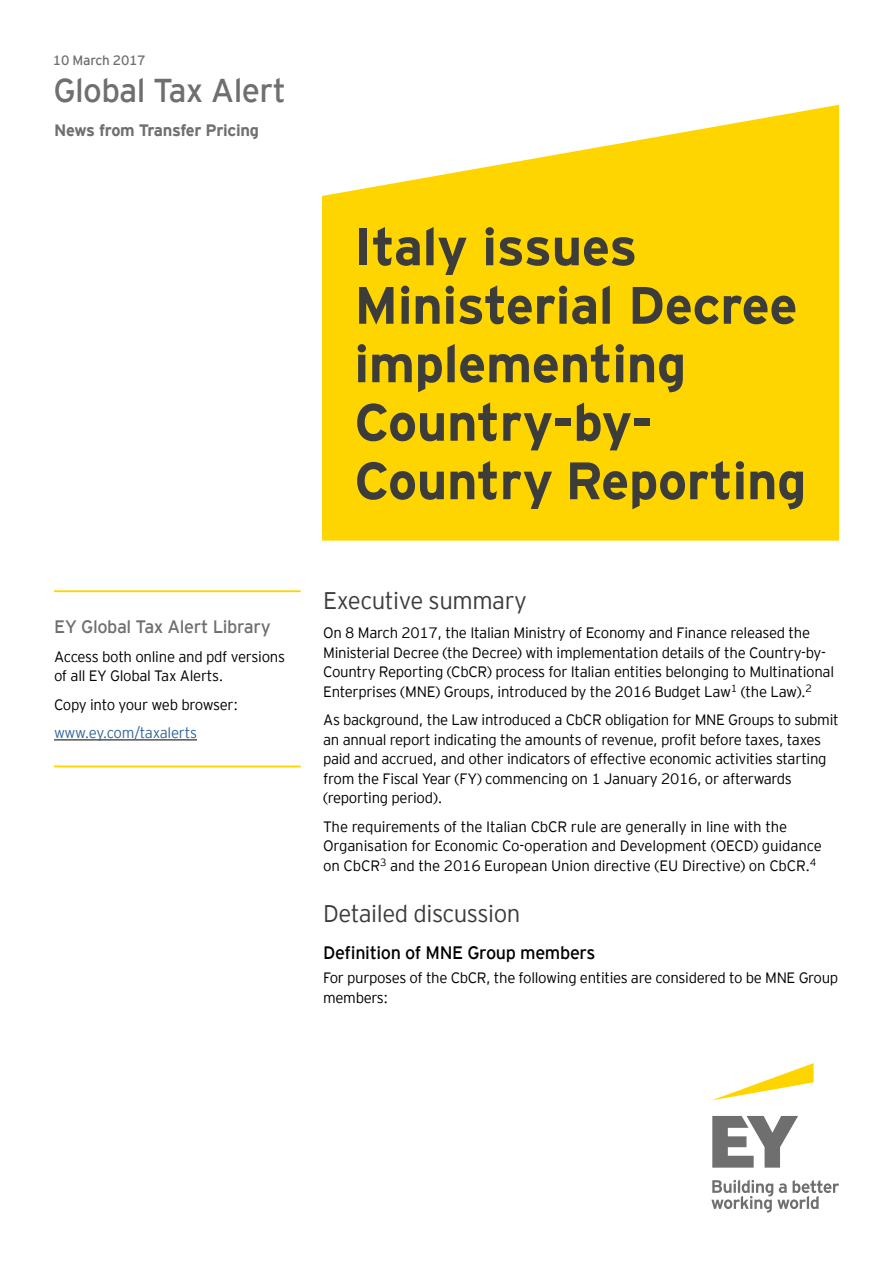
<style>
.page{position:relative;width:893px;height:1263px;background:#fff}
.page>*{position:absolute;margin:0;border:0;box-sizing:border-box;transform-origin:0 0}
.t1{font:700 52.5px/58.5px "EY Interstate";letter-spacing:-.01em;color:#3c3c3b}
.t2{font:33px "EY Interstate";letter-spacing:-.02em;color:#706f6f}
.t3{font:300 24px "EY Interstate";letter-spacing:-.02em;color:#3c3c3b}
.t4{font:18px "EY Interstate";letter-spacing:-.02em;color:#000}
.t5{font:18px "EY Interstate";letter-spacing:-.025em;color:#706f6f}
.t6{font:700 16.5px "EY Interstate";letter-spacing:-.02em;color:#706f6f}
.t7{font:300 15px/19.5px "EY Interstate";letter-spacing:-.02em;color:#000}
.t8{font:300 15px "EY Interstate";letter-spacing:-.02em;color:#369}
.t9{font:13.5px "EY Interstate";letter-spacing:-.02em;color:#706f6f}
</style>
<div class="page">
<svg style="left:322px;top:105px;width:517px;height:436px;fill:#ffd500"></svg>
<hr style="left:54px;top:590px;width:247px;height:2px;background:#ffd500">
<hr style="left:54px;top:740px;width:143px;height:1px;background:#000">
<hr style="left:54px;top:765px;width:247px;height:2px;background:#ffd500">
<svg style="left:713px;top:1063px;width:101px;height:37px"></svg>
<svg style="left:711px;top:1116px;width:128px;height:96px"></svg>
<p class="t9" style="left:53px;top:50px;width:94px">10 March 2017</p>
<h2 class="t2" style="left:53px;top:67px;width:234px">Global Tax Alert</h2>
<p class="t6" style="left:54px;top:118px;width:206px">News from Transfer Pricing</p>
<p class="t5" style="left:54px;top:614px;width:218px">EY Global Tax Alert Library</p>
<p class="t7" style="left:54px;top:646px;width:233px">Access both online and pdf versions of all EY Global Tax Alerts.</p>
<p class="t7" style="left:54px;top:694px;width:186px">Copy into your web browser:</p>
<p class="t8" style="left:54px;top:722px;width:144px">www.ey.com/taxalerts</p>
<h1 class="t1" style="left:354px;top:214px;width:454px">Italy issues<br>Ministerial Decree implementing<br>Country-by-<br>Country Reporting</h1>
<h3 class="t3" style="left:323px;top:584px;width:205px">Executive summary</h3>
<p class="t7" style="left:323px;top:622px;width:512px">On 8 March 2017, the Italian Ministry of Economy and Finance released the Ministerial Decree (the Decree) with implementation details of the Country-by-Country Reporting (CbCR) process for Italian entities belonging to Multinational Enterprises (MNE) Groups, introduced by the 2016 Budget Law<sup>1</sup> (the Law).<sup>2</sup></p>
<p class="t7" style="left:323px;top:709px;width:517px">As background, the Law introduced a CbCR obligation for MNE Groups to submit an annual report indicating the amounts of revenue, profit before taxes, taxes paid and accrued, and other indicators of effective economic activities starting from the Fiscal Year (FY) commencing on 1 January 2016, or afterwards (reporting period).</p>
<p class="t7" style="left:323px;top:815px;width:500px">The requirements of the Italian CbCR rule are generally in line with the<br>Organisation for Economic Co-operation and Development (OECD) guidance on CbCR<sup>3</sup> and the 2016 European Union directive (EU Directive) on CbCR.<sup>4</sup></p>
<h3 class="t3" style="left:323px;top:896px;width:199px">Detailed discussion</h3>
<p class="t4" style="left:323px;top:940px;width:274px">Definition of MNE Group members</p>
<p class="t7" style="left:323px;top:967px;width:517px">For purposes of the CbCR, the following entities are considered to be MNE Group members:</p>
</div>
